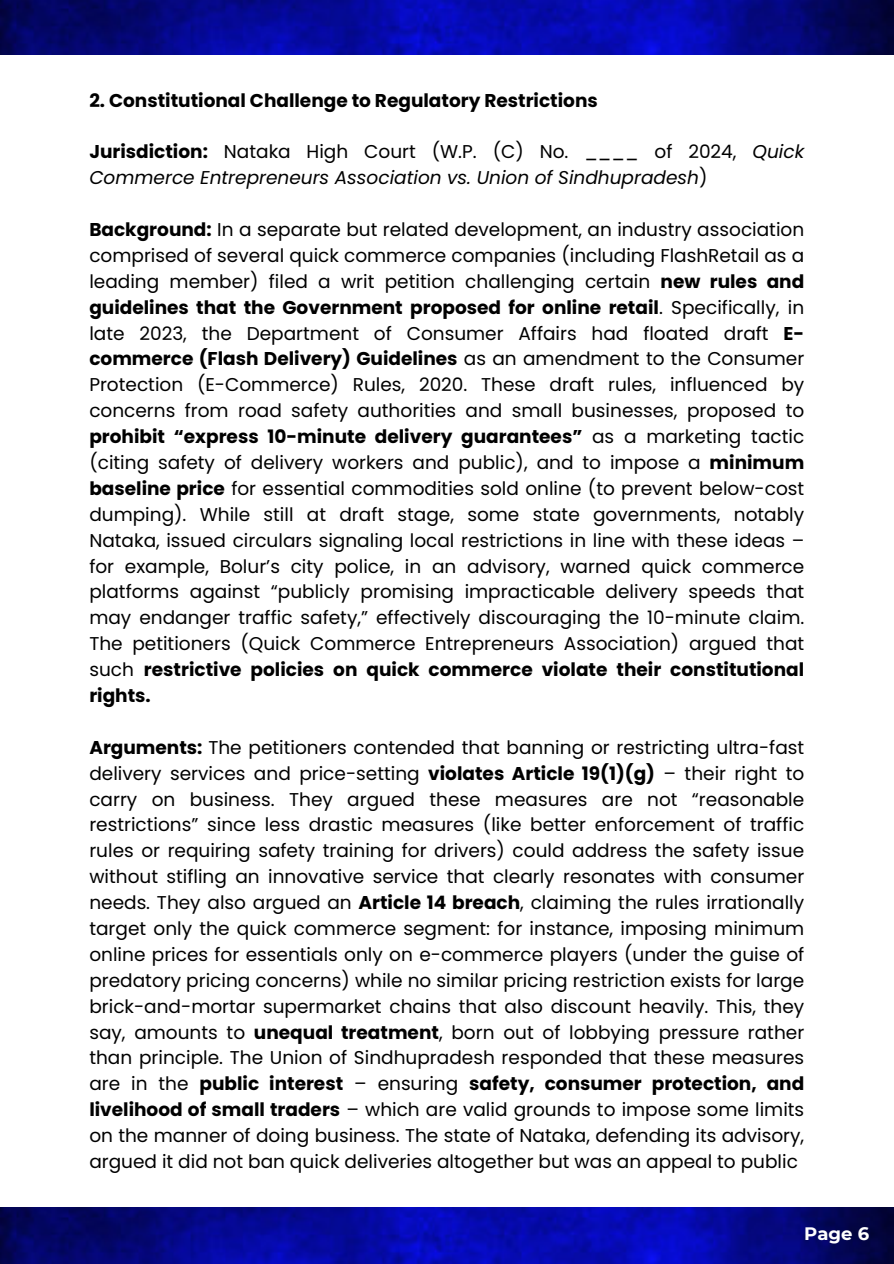
<style>
.page{position:relative;width:894px;height:1264px;background:#fff}
.page>*{position:absolute;margin:0;border:0;box-sizing:border-box;transform-origin:0 0}
.t1{font:18.45px/25.8px "Poppins";color:#000;text-align:justify}
.t2{font:italic 18.45px/25.8px "Poppins";color:#000}
.t3{font:700 18.45px "Poppins";color:#000}
.t4{font:700 18px "Montserrat";color:#fff}
.s1{font-weight:700;font-style:normal}
.s2{font-style:normal}
.s3{font-weight:700}
</style>
<div class="page">
<img style="left:0;top:1207px;width:893px;height:56px">
<img style="left:0;top:0;width:893px;height:55px">
<p class="t3" style="left:89px;top:87px;width:510px">2. Constitutional Challenge to Regulatory Restrictions</p>
<h1 class="t2" style="left:89px;top:139px;width:716px"><span class="s1">Jurisdiction:</span> <span class="s2">Nataka High Court (W.P. (C) No. ____ of 2024,</span> Quick<br>Commerce Entrepreneurs Association vs. Union of Sindhupradesh<span class="s2">)</span></h1>
<p class="t1" style="left:89px;top:217px;width:716px"><span class="s3">Background:</span> In a separate but related development, an industry association comprised of several quick commerce companies (including FlashRetail as a leading member) filed a writ petition challenging certain <span class="s3">new rules and guidelines that the Government proposed for online retail</span>. Specifically, in late 2023, the Department of Consumer Affairs had floated draft <span class="s3">E&shy;commerce (Flash Delivery) Guidelines</span> as an amendment to the Consumer Protection (E-Commerce) Rules, 2020. These draft rules, influenced by concerns from road safety authorities and small businesses, proposed to <span class="s3">prohibit “express 10-minute delivery guarantees”</span> as a marketing tactic (citing safety of delivery workers and public), and to impose a <span class="s3">minimum baseline price</span> for essential commodities sold online (to prevent below-cost dumping). While still at draft stage, some state governments, notably Nataka, issued circulars signaling local restrictions in line with these ideas – for example, Bolur’s city police, in an advisory, warned quick commerce platforms against “publicly promising impracticable delivery speeds that may endanger traffic safety,” effectively discouraging the 10-minute claim.<br>The petitioners (Quick Commerce Entrepreneurs Association) argued that such <span class="s3">restrictive policies on quick commerce violate their constitutional rights.</span></p>
<p class="t1" style="left:89px;top:734px;width:716px"><span class="s3">Arguments:</span> The petitioners contended that banning or restricting ultra-fast delivery services and price-setting <span class="s3">violates Article 19(1)(g)</span> – their right to carry on business. They argued these measures are not “reasonable restrictions” since less drastic measures (like better enforcement of traffic rules or requiring safety training for drivers) could address the safety issue without stifling an innovative service that clearly resonates with consumer needs. They also argued an <span class="s3">Article 14 breach</span>, claiming the rules irrationally target only the quick commerce segment: for instance, imposing minimum online prices for essentials only on e-commerce players (under the guise of predatory pricing concerns) while no similar pricing restriction exists for large brick-and-mortar supermarket chains that also discount heavily. This, they say, amounts to <span class="s3">unequal treatment</span>, born out of lobbying pressure rather than principle. The Union of Sindhupradesh responded that these measures are in the <span class="s3">public interest</span> – ensuring <span class="s3">safety, consumer protection, and livelihood of small traders</span> – which are valid grounds to impose some limits on the manner of doing business. The state of Nataka, defending its advisory, argued it did not ban quick deliveries altogether but was an appeal to public</p>
<p class="t4" style="left:804px;top:1222px;width:66px">Page 6</p>
</div>
